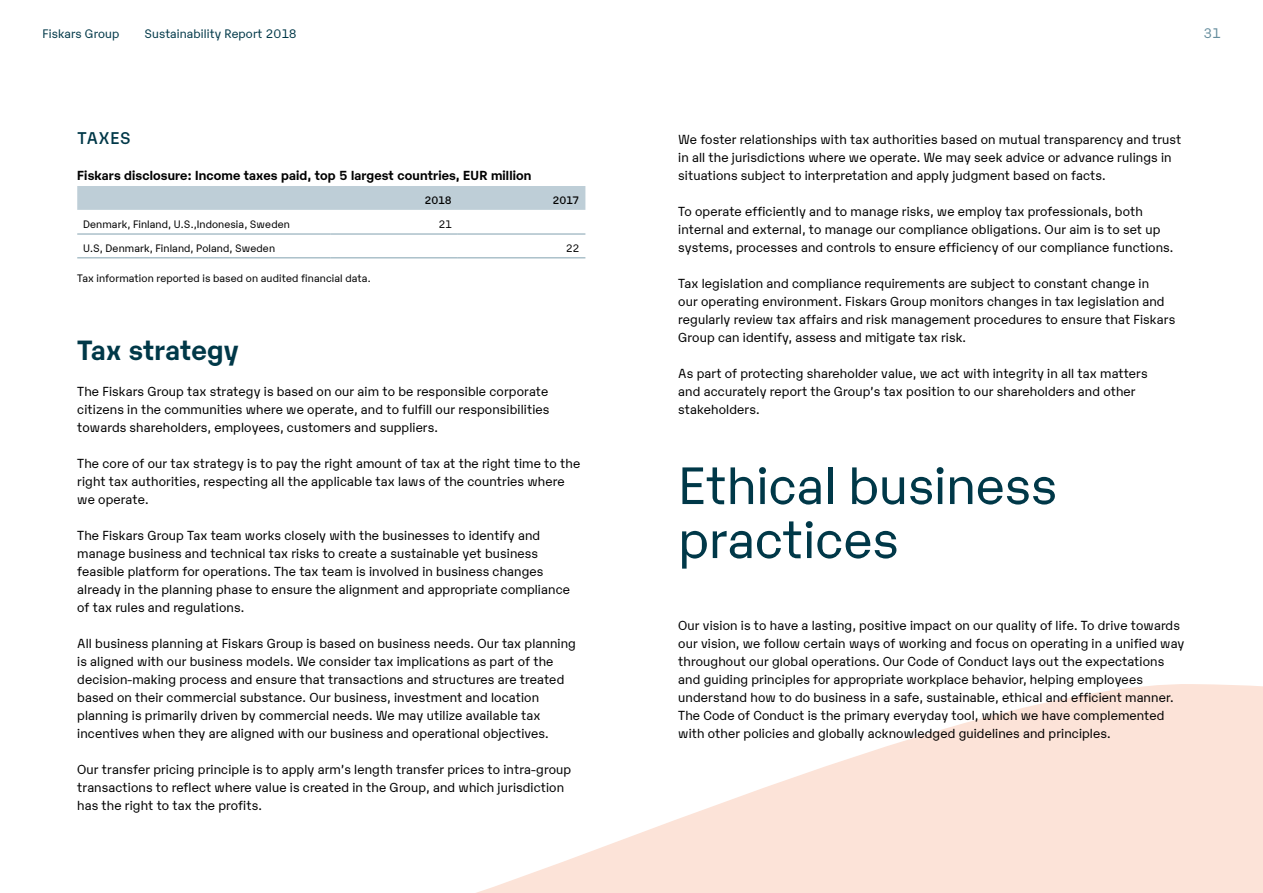
<style>
.page{position:relative;width:1263px;height:893px;background:#fff}
.page>*{position:absolute;margin:0;border:0;box-sizing:border-box;transform-origin:0 0}
.t1{font:51px/54px "Karelia";color:#003848}
.t2{font:700 27px "Karelia";letter-spacing:.005em;color:#003848}
.t3{font:500 16.5px "Karelia";letter-spacing:.05em;color:#003848}
.t4{font:13.5px "Karelia";color:#658d9d}
.t5{font:12.75px/18px "Karelia";letter-spacing:.01em;color:#000}
.t6{font:700 12.75px "Karelia";letter-spacing:.01em;color:#000}
.t7{font:12px "Karelia";letter-spacing:.01em;color:#003848}
.t8{font:10.5px "Karelia";letter-spacing:.01em;color:#000}
.t9{font:500 10.5px "Karelia";letter-spacing:.01em;color:#000}
</style>
<div class="page">
<div style="left:77px;top:186px;width:508px;height:24px;background:#beced7"></div>
<hr style="left:77px;top:258px;width:253px;height:1px;background:#81a1af">
<hr style="left:330px;top:258px;width:128px;height:1px;background:#81a1af">
<hr style="left:458px;top:258px;width:127px;height:1px;background:#81a1af">
<hr style="left:77px;top:234px;width:253px;height:1px;background:#81a1af">
<hr style="left:330px;top:234px;width:128px;height:1px;background:#81a1af">
<hr style="left:458px;top:234px;width:127px;height:1px;background:#81a1af">
<svg style="left:476px;top:684px;width:787px;height:209px;fill:#fce3d8"></svg>
<p class="t7" style="left:43px;top:25px;width:78px">Fiskars Group</p>
<p class="t7" style="left:145px;top:25px;width:154px">Sustainability Report 2018</p>
<p class="t4" style="left:1203px;top:24px;width:18px">31</p>
<p class="t3" style="left:78px;top:126px;width:55px">TAXES</p>
<p class="t6" style="left:77px;top:166px;width:456px">Fiskars disclosure: Income taxes paid, top 5 largest countries, EUR million</p>
<p class="t9" style="left:424px;top:192px;width:29px">2018</p>
<p class="t9" style="left:552px;top:192px;width:28px">2017</p>
<p class="t8" style="left:83px;top:216px;width:208px">Denmark, Finland, U.S.,Indonesia, Sweden</p>
<p class="t8" style="left:439px;top:216px;width:15px">21</p>
<p class="t8" style="left:83px;top:241px;width:193px">U.S, Denmark, Finland, Poland, Sweden</p>
<p class="t8" style="left:566px;top:241px;width:15px">22</p>
<p class="t8" style="left:77px;top:271px;width:295px">Tax information reported is based on audited financial data.</p>
<h2 class="t2" style="left:77px;top:330px;width:163px">Tax strategy</h2>
<p class="t5" style="left:77px;top:381px;width:474px;text-align:justify">The Fiskars Group tax strategy is based on our aim to be responsible corporate citizens in the communities where we operate, and to fulfill our responsibilities towards shareholders, employees, customers and suppliers.</p>
<p class="t5" style="left:77px;top:454px;width:504px">The core of our tax strategy is to pay the right amount of tax at the right time to the right tax authorities, respecting all the applicable tax laws of the countries where we operate.</p>
<p class="t5" style="left:77px;top:526px;width:494px">The Fiskars Group Tax team works closely with the businesses to identify and manage business and technical tax risks to create a sustainable yet business feasible platform for operations. The tax team is involved in business changes already in the planning phase to ensure the alignment and appropriate compliance of tax rules and regulations.</p>
<p class="t5" style="left:77px;top:634px;width:500px">All business planning at Fiskars Group is based on business needs. Our tax planning is aligned with our business models. We consider tax implications as part of the decision-making process and ensure that transactions and structures are treated based on their commercial substance. Our business, investment and location planning is primarily driven by commercial needs. We may utilize available tax incentives when they are aligned with our business and operational objectives.</p>
<p class="t5" style="left:77px;top:760px;width:495px">Our transfer pricing principle is to apply arm’s length transfer prices to intra-group transactions to reflect where value is created in the Group, and which jurisdiction has the right to tax the profits.</p>
<p class="t5" style="left:678px;top:129px;width:505px">We foster relationships with tax authorities based on mutual transparency and trust in all the jurisdictions where we operate. We may seek advice or advance rulings in situations subject to interpretation and apply judgment based on facts.</p>
<p class="t5" style="left:678px;top:202px;width:497px">To operate efficiently and to manage risks, we employ tax professionals, both internal and external, to manage our compliance obligations. Our aim is to set up systems, processes and controls to ensure efficiency of our compliance functions.</p>
<p class="t5" style="left:678px;top:274px;width:498px">Tax legislation and compliance requirements are subject to constant change in<br>our operating environment. Fiskars Group monitors changes in tax legislation and regularly review tax affairs and risk management procedures to ensure that Fiskars Group can identify, assess and mitigate tax risk.</p>
<p class="t5" style="left:678px;top:364px;width:471px">As part of protecting shareholder value, we act with integrity in all tax matters and accurately report the Group’s tax position to our shareholders and other stakeholders.</p>
<h1 class="t1" style="left:678px;top:455px;width:380px">Ethical business practices</h1>
<p class="t5" style="left:678px;top:615px;width:508px">Our vision is to have a lasting, positive impact on our quality of life. To drive towards our vision, we follow certain ways of working and focus on operating in a unified way throughout our global operations. Our Code of Conduct lays out the expectations and guiding principles for appropriate workplace behavior, helping employees understand how to do business in a safe, sustainable, ethical and efficient manner.<br>The Code of Conduct is the primary everyday tool, which we have complemented with other policies and globally acknowledged guidelines and principles.</p>
</div>
